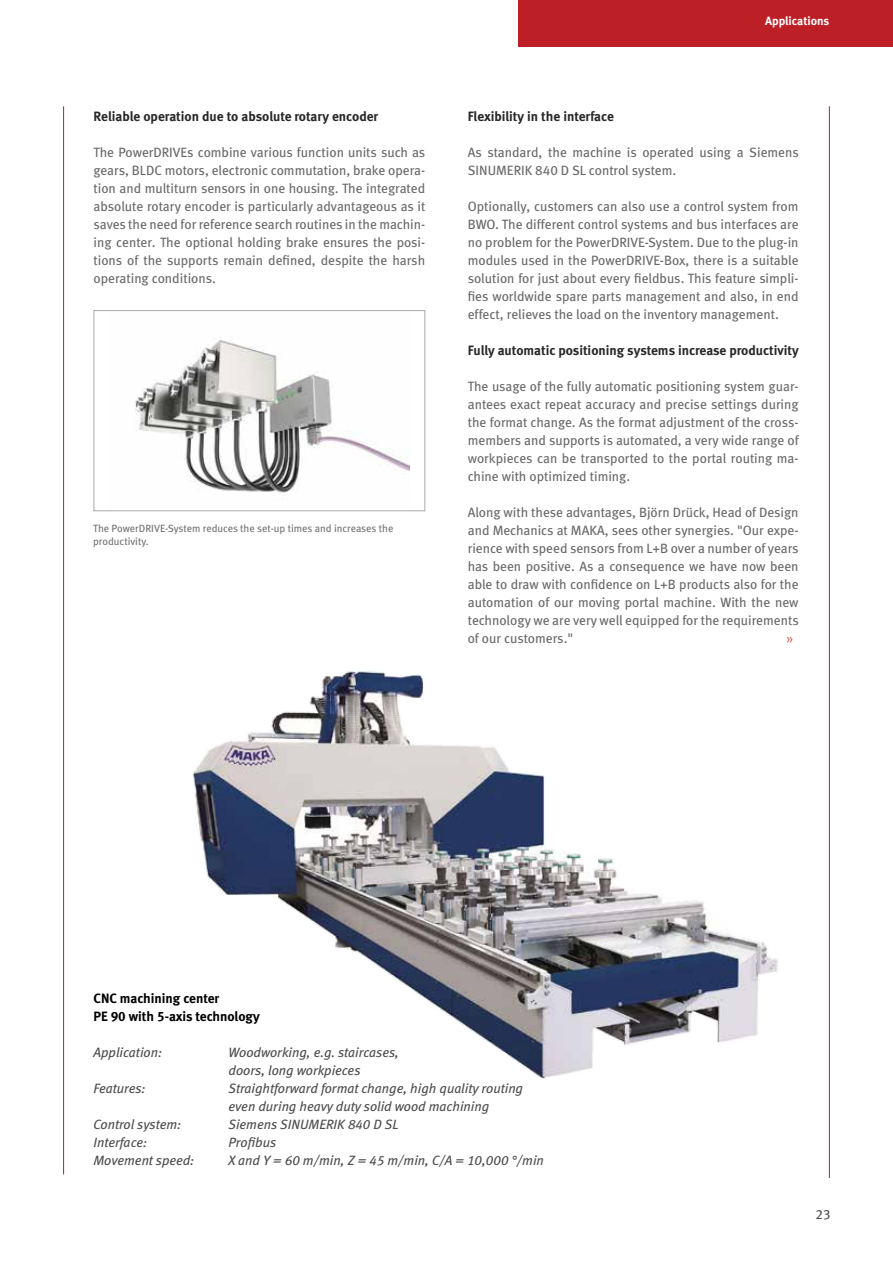
<style>
.page{position:relative;width:893px;height:1263px;background:#fff}
.page>*{position:absolute;margin:0;border:0;box-sizing:border-box;transform-origin:0 0}
.t1{font:13.5px/18px "Meta Book LF";color:#4d4d4f;text-align:justify}
.t2{font:italic 13.5px/18px "Meta Book LF";color:#4d4d4f}
.t3{font:13.5px/18px "Meta Bold LF";color:#000}
.t4{font:13.5px "Meta Book LF";color:#c34737}
.t5{font:12px "Meta Bold LF";color:#fff}
.t6{font:10.5px/13.5px "Meta Book LF";color:#717275}
</style>
<div class="page">
<hr style="left:63px;top:106px;width:1px;height:1068px;background:#bc2026">
<hr style="left:829px;top:106px;width:1px;height:1072px;background:#bc2026">
<div style="left:519px;top:0;width:374px;height:47px;background:#bc2026"></div>
<img style="left:135px;top:337px;width:275px;height:156px">
<div style="left:94px;top:310px;width:331px;height:201px;border:1px solid #a7a9ac"></div>
<img style="left:192px;top:671px;width:586px;height:408px">
<p class="t3" style="left:94px;top:107px;width:286px">Reliable operation due to absolute rotary encoder</p>
<p class="t1" style="left:94px;top:143px;width:333px">The PowerDRIVEs combine various function units such as gears, BLDC motors, electronic commutation, brake opera&shy;tion and multiturn sensors in one housing. The integrated absolute rotary encoder is particularly advantageous as it saves the need for reference search routines in the machin&shy;ing center. The optional holding brake ensures the posi&shy;tions of the supports remain defined, despite the harsh operating conditions.</p>
<p class="t6" style="left:93px;top:521px;width:302px">The PowerDRIVE-System reduces the set-up times and increases the productivity.</p>
<p class="t5" style="left:765px;top:14px;width:66px">Applications</p>
<p class="t3" style="left:468px;top:107px;width:148px">Flexibility in the interface</p>
<p class="t1" style="left:468px;top:143px;width:332px">As standard, the machine is operated using a Siemens<br>SINUMERIK 840 D SL control system.</p>
<p class="t1" style="left:468px;top:197px;width:332px">Optionally, customers can also use a control system from BWO. The different control systems and bus interfaces are no problem for the PowerDRIVE-System. Due to the plug-in modules used in the PowerDRIVE-Box, there is a suitable solution for just about every fieldbus. This feature simpli&shy;fies worldwide spare parts management and also, in end effect, relieves the load on the inventory management.</p>
<p class="t3" style="left:468px;top:341px;width:332px">Fully automatic positioning systems increase productivity</p>
<p class="t1" style="left:468px;top:377px;width:332px">The usage of the fully automatic positioning system guar&shy;antees exact repeat accuracy and precise settings during the format change. As the format adjustment of the cross&shy;members and supports is automated, a very wide range of workpieces can be transported to the portal routing ma&shy;chine with optimized timing.</p>
<p class="t1" style="left:468px;top:503px;width:332px">Along with these advantages, Björn Drück, Head of Design and Mechanics at MAKA, sees other synergies. "Our expe&shy;rience with speed sensors from L+B over a number of years has been positive. As a consequence we have now been able to draw with confidence on L+B products also for the automation of our moving portal machine. With the new technology we are very well equipped for the requirements of our customers."</p>
<p class="t4" style="left:786px;top:630px;width:8px">»</p>
<p class="t3" style="left:94px;top:989px;width:168px">CNC machining center<br>PE 90 with 5-axis technology</p>
<p class="t2" style="left:94px;top:1043px;width:70px">Application:</p>
<p class="t2" style="left:229px;top:1043px;width:172px">Woodworking, e.g. staircases, doors, long workpieces</p>
<p class="t2" style="left:94px;top:1079px;width:54px">Features:</p>
<p class="t2" style="left:229px;top:1079px;width:296px">Straightforward format change, high quality routing even during heavy duty solid wood machining</p>
<p class="t2" style="left:94px;top:1115px;width:89px">Control system:</p>
<p class="t2" style="left:229px;top:1115px;width:172px">Siemens SINUMERIK 840 D SL</p>
<p class="t2" style="left:94px;top:1133px;width:55px">Interface:</p>
<p class="t2" style="left:229px;top:1133px;width:49px">Profibus</p>
<p class="t2" style="left:94px;top:1151px;width:102px">Movement speed:</p>
<p class="t2" style="left:229px;top:1151px;width:317px">X and Y = 60 m/min, Z = 45 m/min, C/A = 10,000 °/min</p>
<p class="t1" style="left:815px;top:1205px;width:17px">23</p>
</div>
